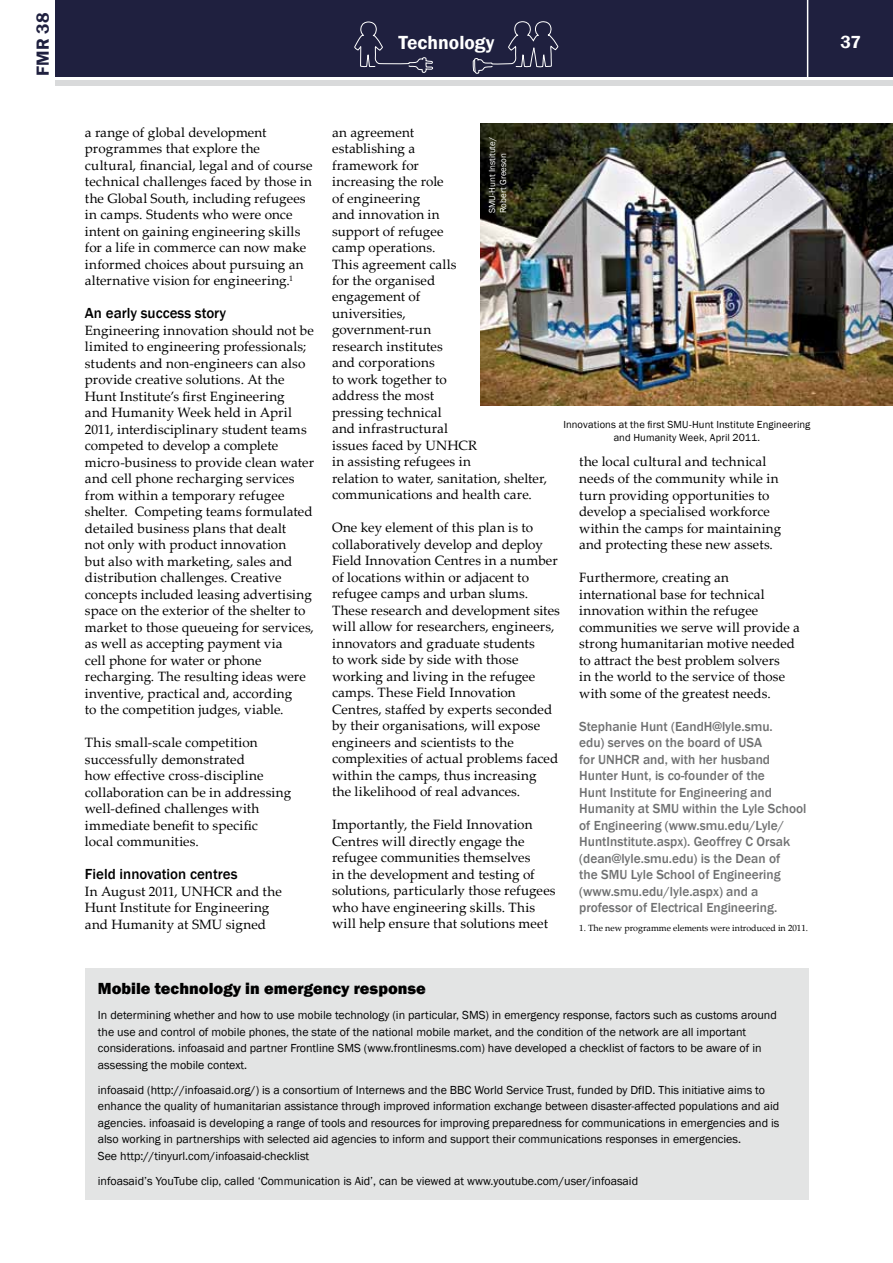
<style>
.page{position:relative;width:893px;height:1263px;background:#fff}
.page>*{position:absolute;margin:0;border:0;box-sizing:border-box;transform-origin:0 0}
.t1{font:600 19.5px "Franklin Gothic";color:#fff}
.t2{font:600 18px "Franklin Gothic";color:#1f203f}
.t3{font:600 18px "Franklin Gothic";color:#fff}
.t4{font:800 16.5px "Franklin Gothic";color:#000}
.t5{font:500 15px "Franklin Gothic";color:#000}
.t6{font:13.5px/16.5px "Palatino Linotype";letter-spacing:.005em;color:#000}
.t7{font:500 13.5px/16.5px "Franklin Gothic";color:#707172}
.t8{font:12px/16.5px "Franklin Gothic";color:#000}
.t9{font:10.5px/12.6px "Franklin Gothic";letter-spacing:.01em;color:#000;text-align:center}
.t10{font:9px "Palatino Linotype";color:#000}
.t11{font:9px/10.8px "Franklin Gothic";color:#fff}
</style>
<div class="page">
<div style="left:56px;top:0;width:837px;height:77px;background:#1f203f"></div>
<div style="left:56px;top:80px;width:837px;height:5px;background:#d9dadb"></div>
<hr style="left:807px;top:0;width:1px;height:78px;background:#fff">
<svg style="left:354px;top:21px;width:80px;height:52px"></svg>
<svg style="left:472px;top:21px;width:86px;height:53px"></svg>
<img style="left:481px;top:123px;width:412px;height:282px">
<div style="left:85px;top:968px;width:723px;height:231px;background:#e3e4e4"></div>
<h2 class="t2" style="left:32px;top:76px;width:64px;rotate:-90deg">FMR 38</h2>
<h1 class="t1" style="left:399px;top:31px;width:97px">Technology</h1>
<h2 class="t3" style="left:840px;top:31px;width:22px">37</h2>
<p class="t6" style="left:85px;top:123px;width:229px">a range of global development programmes that explore the cultural, financial, legal and of course technical challenges faced by those in the Global South, including refugees in camps. Students who were once intent on gaining engineering skills for a life in commerce can now make informed choices about pursuing an alternative vision for engineering.<sup>1</sup></p>
<p class="t5" style="left:85px;top:304px;width:143px">An early success story</p>
<p class="t6" style="left:85px;top:321px;width:231px">Engineering innovation should not be limited to engineering professionals; students and non-engineers can also provide creative solutions. At the Hunt Institute’s first Engineering<br>and Humanity Week held in April 2011, interdisciplinary student teams competed to develop a complete micro-business to provide clean water and cell phone recharging services from within a temporary refugee shelter. Competing teams formulated detailed business plans that dealt<br>not only with product innovation<br>but also with marketing, sales and distribution challenges. Creative concepts included leasing advertising space on the exterior of the shelter to market to those queueing for services, as well as accepting payment via<br>cell phone for water or phone recharging. The resulting ideas were inventive, practical and, according<br>to the competition judges, viable.</p>
<p class="t6" style="left:85px;top:734px;width:208px">This small-scale competition successfully demonstrated<br>how effective cross-discipline collaboration can be in addressing well-defined challenges with immediate benefit to specific<br>local communities.</p>
<p class="t5" style="left:85px;top:865px;width:154px">Field innovation centres</p>
<p class="t6" style="left:85px;top:882px;width:198px">In August 2011, UNHCR and the<br>Hunt Institute for Engineering and Humanity at SMU signed</p>
<p class="t6" style="left:332px;top:123px;width:217px">an agreement<br>establishing a<br>framework for<br>increasing the role<br>of engineering<br>and innovation in<br>support of refugee<br>camp operations.<br>This agreement calls<br>for the organised<br>engagement of<br>universities,<br>government-run<br>research institutes<br>and corporations<br>to work together to<br>address the most<br>pressing technical<br>and infrastructural<br>issues faced by UNHCR<br>in assisting refugees in<br>relation to water, sanitation, shelter, communications and health care.</p>
<p class="t6" style="left:332px;top:519px;width:229px">One key element of this plan is to collaboratively develop and deploy Field Innovation Centres in a number of locations within or adjacent to refugee camps and urban slums.<br>These research and development sites will allow for researchers, engineers, innovators and graduate students<br>to work side by side with those working and living in the refugee camps. These Field Innovation Centres, staffed by experts seconded by their organisations, will expose engineers and scientists to the complexities of actual problems faced within the camps, thus increasing<br>the likelihood of real advances.</p>
<p class="t6" style="left:332px;top:816px;width:225px">Importantly, the Field Innovation Centres will directly engage the refugee communities themselves<br>in the development and testing of solutions, particularly those refugees who have engineering skills. This will help ensure that solutions meet</p>
<p class="t11" style="left:487px;top:213px;width:78px;rotate:-90deg">SMU-Hunt Institute/<br>Robert Greeson</p>
<p class="t9" style="left:563px;top:419px;width:249px">Innovations at the first SMU-Hunt Institute Engineering and Humanity Week, April 2011.</p>
<p class="t6" style="left:579px;top:453px;width:203px">the local cultural and technical needs of the community while in turn providing opportunities to develop a specialised workforce within the camps for maintaining and protecting these new assets.</p>
<p class="t6" style="left:579px;top:569px;width:222px">Furthermore, creating an international base for technical innovation within the refugee communities we serve will provide a strong humanitarian motive needed to attract the best problem solvers<br>in the world to the service of those with some of the greatest needs.</p>
<p class="t7" style="left:579px;top:718px;width:229px">Stephanie Hunt (EandH@lyle.smu.<br>edu) serves on the board of USA<br>for UNHCR and, with her husband Hunter Hunt, is co-founder of the<br>Hunt Institute for Engineering and Humanity at SMU within the Lyle School of Engineering (www.smu.edu/Lyle/ HuntInstitute.aspx). Geoffrey C Orsak (dean@lyle.smu.edu) is the Dean of<br>the SMU Lyle School of Engineering (www.smu.edu/lyle.aspx) and a professor of Electrical Engineering.</p>
<p class="t10" style="left:579px;top:922px;width:230px">1. The new programme elements were introduced in 2011.</p>
<p class="t4" style="left:98px;top:978px;width:330px">Mobile technology in emergency response</p>
<p class="t8" style="left:98px;top:1007px;width:681px">In determining whether and how to use mobile technology (in particular, SMS) in emergency response, factors such as customs around the use and control of mobile phones, the state of the national mobile market, and the condition of the network are all important considerations. infoasaid and partner Frontline SMS (www.frontlinesms.com) have developed a checklist of factors to be aware of in assessing the mobile context.</p>
<p class="t8" style="left:98px;top:1082px;width:683px">infoasaid (http://infoasaid.org/) is a consortium of Internews and the BBC World Service Trust, funded by DfID. This initiative aims to enhance the quality of humanitarian assistance through improved information exchange between disaster-affected populations and aid agencies. infoasaid is developing a range of tools and resources for improving preparedness for communications in emergencies and is also working in partnerships with selected aid agencies to inform and support their communications responses in emergencies.<br>See http://tinyurl.com/infoasaid-checklist</p>
<p class="t8" style="left:98px;top:1173px;width:542px">infoasaid’s YouTube clip, called ‘Communication is Aid’, can be viewed at www.youtube.com/user/infoasaid</p>
</div>
